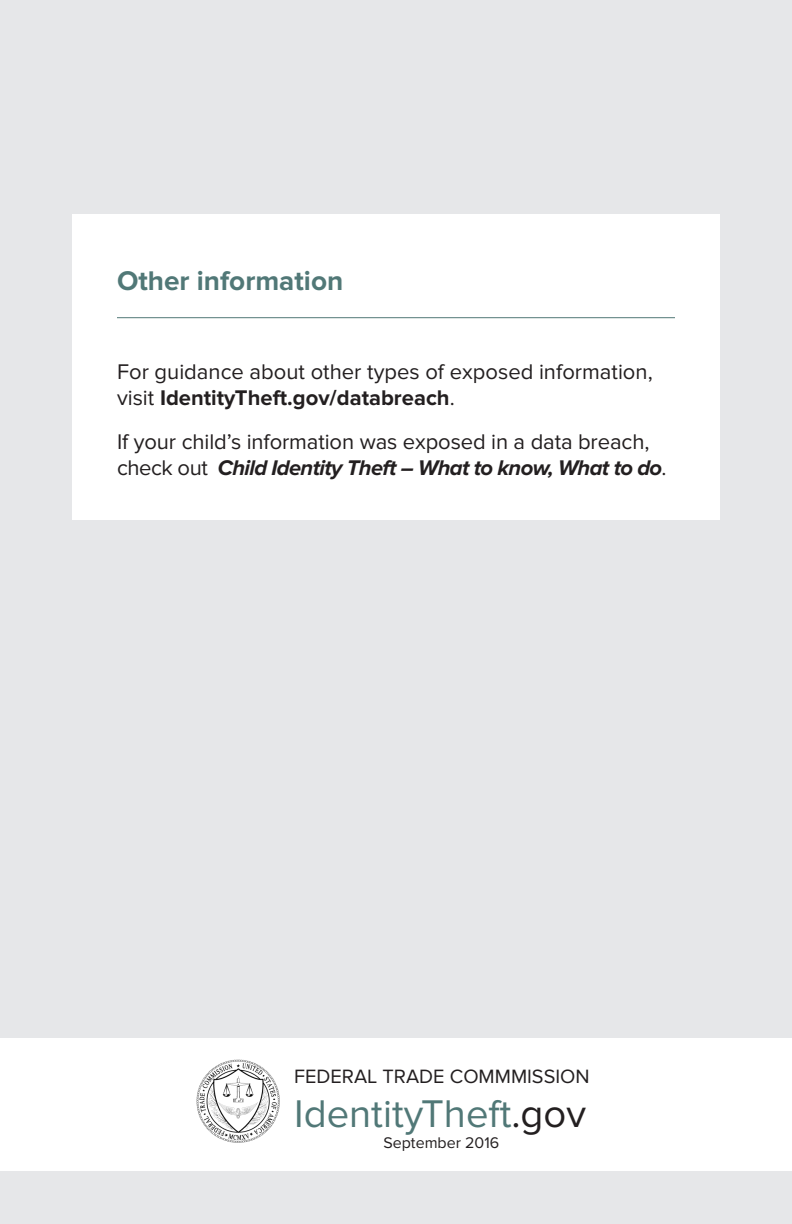
<style>
.page{position:relative;width:792px;height:1224px;background:#fff}
.page>*{position:absolute;margin:0;border:0;box-sizing:border-box;transform-origin:0 0}
.t1{font:40px "Proxima Nova";color:#517877}
.t2{font:700 28px "Proxima Nova";color:#517877}
.t3{font:22px/26px "Proxima Nova";color:#231f20}
.t4{font:20px "Proxima Nova";color:#231f20}
.t5{font:16px "Proxima Nova";color:#231f20}
.s1{font-weight:700}
.s2{font-weight:700;font-style:italic}
.s3{color:#231f20}
</style>
<div class="page">
<div style="left:0;top:0;width:792px;height:1037px;background:#e6e7e9"></div>
<div style="left:0;top:1172px;width:792px;height:52px;background:#e6e7e9"></div>
<div style="left:72px;top:214px;width:648px;height:306px;background:#fff"></div>
<hr style="left:117px;top:317px;width:558px;height:1px;background:#517877">
<img style="left:196px;top:1059px;width:84px;height:84px">
<p class="t2" style="left:117px;top:265px;width:228px">Other information</p>
<p class="t3" style="left:117px;top:359px;width:537px">For guidance about other types of exposed information, visit <span class="s1">IdentityTheft.gov/databreach</span>.</p>
<p class="t3" style="left:117px;top:429px;width:551px">If your child’s information was exposed in a data breach, check out <span class="s2">Child Identity Theft – What to know, What to do</span>.</p>
<p class="t4" style="left:294px;top:1064px;width:297px">FEDERAL TRADE COMMMISSION</p>
<h1 class="t1" style="left:294px;top:1090px;width:293px">IdentityTheft<span class="s3">.gov</span></h1>
<p class="t5" style="left:383px;top:1134px;width:117px">September 2016</p>
</div>
